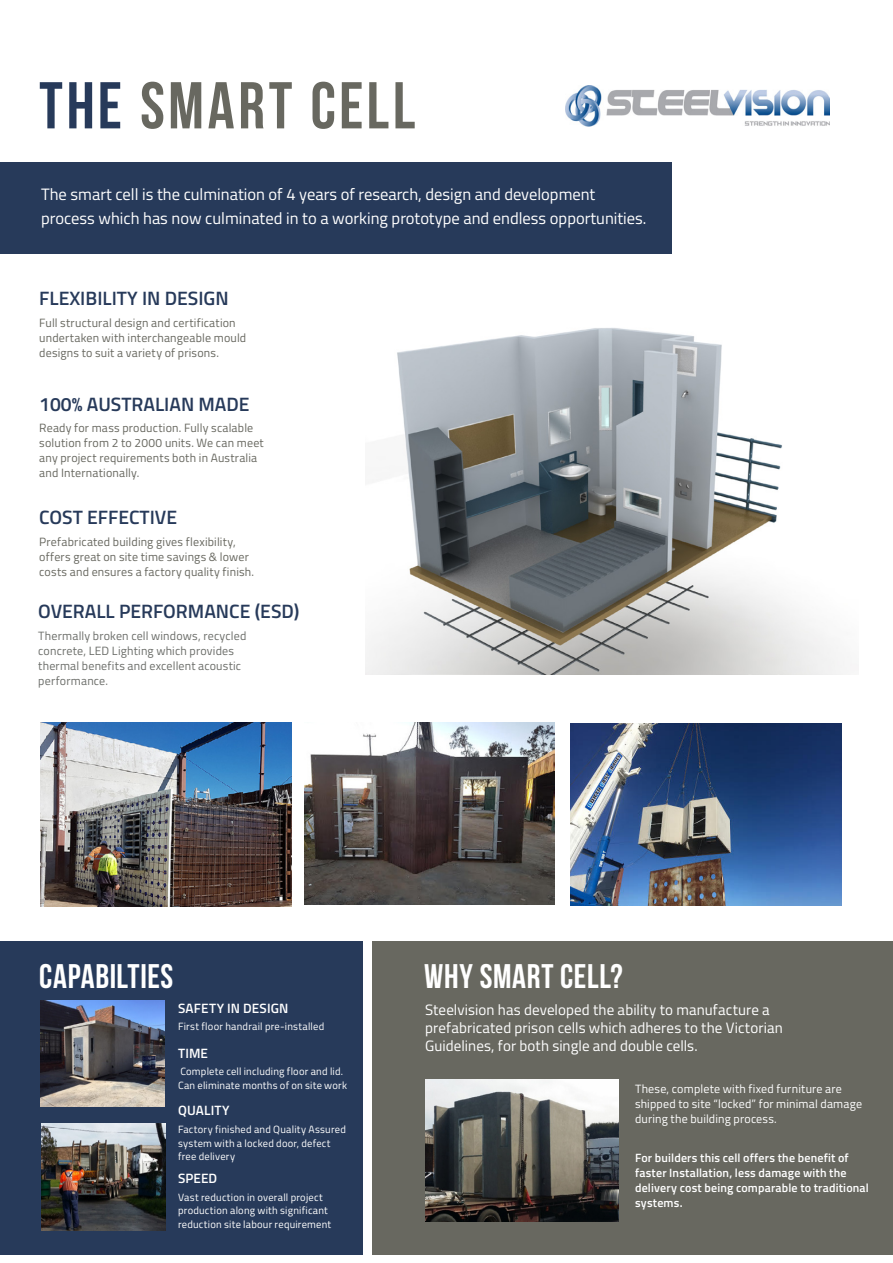
<style>
.page{position:relative;width:893px;height:1263px;background:#fff}
.page>*{position:absolute;margin:0;border:0;box-sizing:border-box;transform-origin:0 0}
.t1{font:66px "Bebas Neue";letter-spacing:.055em;color:#686860}
.t2{font:34.05px "Bebas Neue";letter-spacing:.02em;color:#fff}
.t3{font:600 19.35px "Titillium";color:#273a5a}
.t4{font:16.5px/24px "Titillium";color:#fff}
.t5{font:15px/18px "Titillium";letter-spacing:.005em;color:#fff}
.t6{font:600 13.5px "Titillium";letter-spacing:.01em;color:#fff}
.t7{font:12px/15px "Titillium";letter-spacing:.015em;color:#686860}
.t8{font:600 12px/15px "Titillium";letter-spacing:.015em;color:#fff}
.t9{font:12px/15px "Titillium";letter-spacing:.015em;color:#6c6e6a}
.t10{font:12px/15px "Titillium";letter-spacing:.015em;color:#fff}
.t11{font:10.5px/13.5px "Titillium";letter-spacing:.02em;color:#fff}
.s1{color:#273a5a}
</style>
<div class="page">
<div style="left:0;top:941px;width:362px;height:314px;background:#273a5a"></div>
<div style="left:0;top:162px;width:672px;height:91px;background:#273a5a"></div>
<div style="left:372px;top:941px;width:521px;height:314px;background:#686860"></div>
<img style="left:425px;top:1080px;width:193px;height:141px">
<img style="left:41px;top:1000px;width:124px;height:107px">
<img style="left:366px;top:328px;width:486px;height:346px">
<img style="left:304px;top:723px;width:250px;height:182px">
<img style="left:41px;top:722px;width:251px;height:185px">
<img style="left:571px;top:724px;width:271px;height:182px">
<img style="left:42px;top:1124px;width:123px;height:106px">
<img style="left:565px;top:85px;width:264px;height:41px">
<h1 class="t1" style="left:39px;top:69px;width:377px"><span class="s1">THE</span> SMART CELL</h1>
<h3 class="t4" style="left:41px;top:181px;width:607px">The smart cell is the culmination of 4 years of research, design and development process which has now culminated in to a working prototype and endless opportunities.</h3>
<h3 class="t3" style="left:39px;top:284px;width:191px">FLEXIBILITY IN DESIGN</h3>
<p class="t7" style="left:39px;top:315px;width:209px">Full structural design and certification undertaken with interchangeable mould designs to suit a variety of prisons.</p>
<h3 class="t3" style="left:39px;top:390px;width:212px">100% AUSTRALIAN MADE</h3>
<p class="t7" style="left:39px;top:419px;width:226px">Ready for mass production. Fully scalable solution from 2 to 2000 units. We can meet any project requirements both in Australia and Internationally.</p>
<h3 class="t3" style="left:39px;top:503px;width:139px">COST EFFECTIVE</h3>
<p class="t7" style="left:39px;top:534px;width:216px">Prefabricated building gives flexibility, offers great on site time savings &amp; lower costs and ensures a factory quality finish.</p>
<h3 class="t3" style="left:38px;top:596px;width:262px">OVERALL PERFORMANCE (ESD)</h3>
<p class="t9" style="left:38px;top:627px;width:210px">Thermally broken cell windows, recycled concrete, LED Lighting which provides thermal benefits and excellent acoustic performance.</p>
<h2 class="t2" style="left:39px;top:957px;width:136px">CAPABILTIES</h2>
<p class="t6" style="left:178px;top:998px;width:112px">SAFETY IN DESIGN</p>
<p class="t11" style="left:178px;top:1019px;width:148px">First floor handrail pre-installed</p>
<p class="t6" style="left:178px;top:1043px;width:32px">TIME</p>
<p class="t11" style="left:178px;top:1064px;width:171px">Complete cell including floor and lid.<br>Can eliminate months of on site work</p>
<p class="t6" style="left:178px;top:1100px;width:53px">QUALITY</p>
<p class="t11" style="left:178px;top:1122px;width:169px">Factory finished and Quality Assured system with a locked door, defect free delivery</p>
<p class="t6" style="left:178px;top:1168px;width:41px">SPEED</p>
<p class="t11" style="left:178px;top:1190px;width:155px">Vast reduction in overall project production along with significant reduction site labour requirement</p>
<h2 class="t2" style="left:424px;top:957px;width:200px">WHY SMART CELL?</h2>
<p class="t5" style="left:425px;top:1000px;width:359px">Steelvision has developed the ability to manufacture a prefabricated prison cells which adheres to the Victorian<br>Guidelines, for both single and double cells.</p>
<p class="t10" style="left:635px;top:1081px;width:229px">These, complete with fixed furniture are shipped to site “locked” for minimal damage during the building process.</p>
<p class="t8" style="left:635px;top:1149px;width:235px">For builders this cell offers the benefit of faster Installation, less damage with the delivery cost being comparable to traditional systems.</p>
</div>
